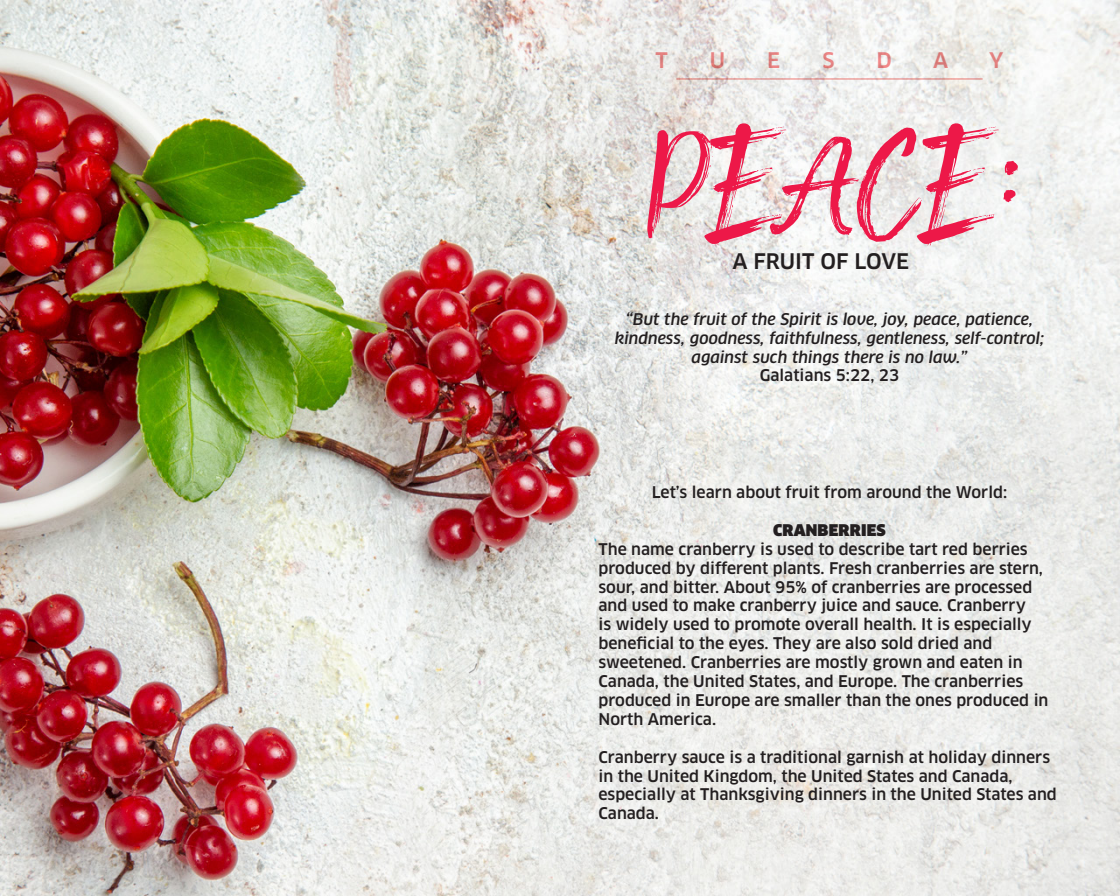
<style>
.page{position:relative;width:1120px;height:896px;background:#fff}
.page>*{position:absolute;margin:0;border:0;box-sizing:border-box;transform-origin:0 0}
.t1{font:71.4px "Basting Brush";color:#ed1848}
.t2{font:500 21px "Clan Pro";color:#231f20}
.t3{font:500 21px "Clan Pro";color:#f58b8c}
.t4{font:500 15.75px/18.9px "Clan Pro";color:#231f20}
.t5{font:italic 500 15.75px/18.9px "Clan Pro";color:#231f20;text-align:center}
.t6{font:900 15.75px "Clan Pro";letter-spacing:.01em;color:#231f20}
</style>
<div class="page">
<img style="left:0;top:0;width:1120px;height:896px">
<hr style="left:676px;top:79px;width:307px;height:1px;background:#f37c78">
<h2 class="t3" style="left:656px;top:48px;width:14px">T</h2>
<h2 class="t3" style="left:710px;top:48px;width:17px">U</h2>
<h2 class="t3" style="left:767px;top:48px;width:15px">E</h2>
<h2 class="t3" style="left:822px;top:48px;width:14px">S</h2>
<h2 class="t3" style="left:876px;top:48px;width:17px">D</h2>
<h2 class="t3" style="left:933px;top:48px;width:17px">A</h2>
<h2 class="t3" style="left:989px;top:48px;width:16px">Y</h2>
<p class="t1" style="left:647px;top:163px;width:381px">PEACE<sup>:</sup></p>
<p class="t2" style="left:732px;top:249px;width:178px">A FRUIT OF LOVE</p>
<p class="t5" style="left:615px;top:310px;width:431px">“But the fruit of the Spirit is love, joy, peace, patience, kindness, goodness, faithfulness, gentleness, self-control; against such things there is no law.”</p>
<p class="t4" style="left:760px;top:366px;width:141px">Galatians 5:22, 23</p>
<p class="t4" style="left:652px;top:483px;width:357px">Let’s learn about fruit from around the World:</p>
<p class="t6" style="left:773px;top:521px;width:114px">CRANBERRIES</p>
<p class="t4" style="left:598px;top:540px;width:451px">The name cranberry is used to describe tart red berries produced by different plants. Fresh cranberries are stern, sour, and bitter. About 95% of cranberries are processed and used to make cranberry juice and sauce. Cranberry<br>is widely used to promote overall health. It is especially beneficial to the eyes. They are also sold dried and sweetened. Cranberries are mostly grown and eaten in Canada, the United States, and Europe. The cranberries produced in Europe are smaller than the ones produced in North America.</p>
<p class="t4" style="left:598px;top:748px;width:460px">Cranberry sauce is a traditional garnish at holiday dinners in the United Kingdom, the United States and Canada, especially at Thanksgiving dinners in the United States and Canada.</p>
</div>
